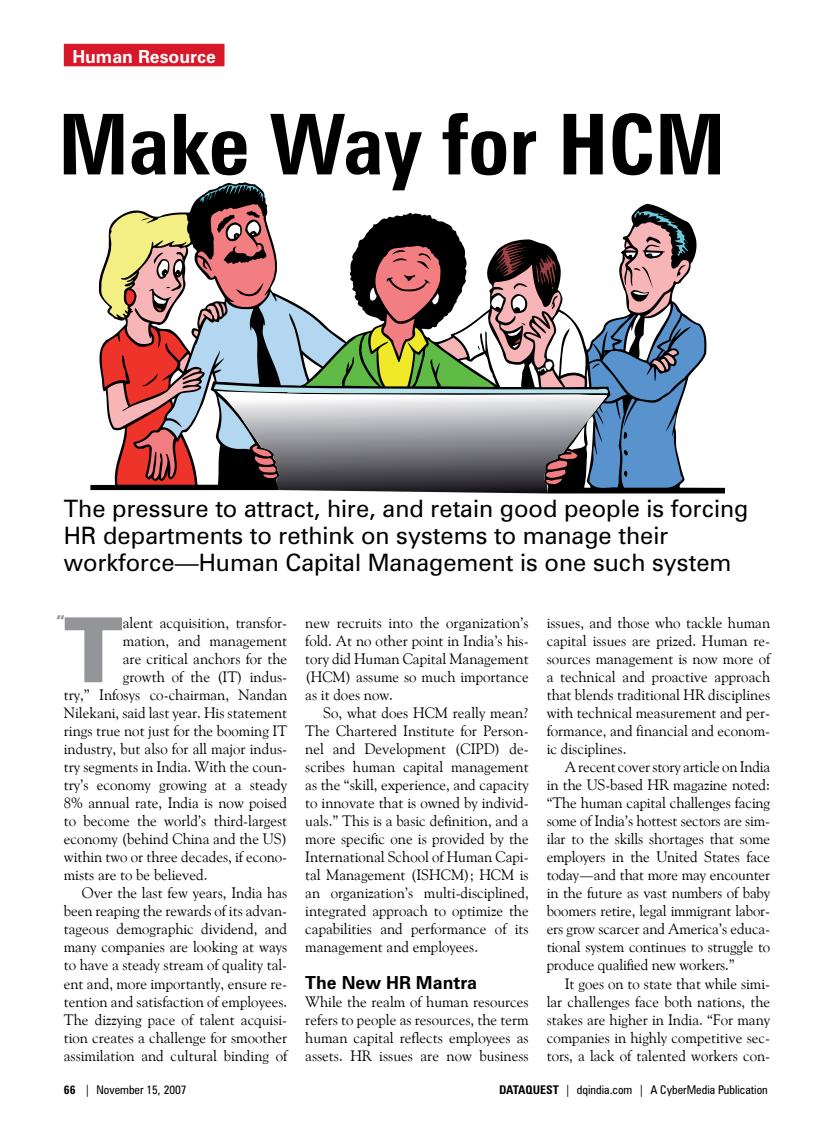
<style>
.page{position:relative;width:834px;height:1132px;background:#fff}
.page>*{position:absolute;margin:0;border:0;box-sizing:border-box;transform-origin:0 0}
.t1{font:900 90px "Zurich BT";color:#939598}
.t2{font:700 condensed 84px "Zurich BT";color:#000}
.t3{font:24px/27px "Zurich BT";color:#000}
.t4{font:700 18px "Zurich BT";color:#000}
.t5{font:700 18px "Zurich BT";color:#fff}
.t6{font:15px/18px "Goudy Old Style";color:#000;text-align:justify}
.t7{font:900 15px "Zurich BT";color:#939598}
.t8{font:condensed 12px "Zurich BT";color:#000}
.s1{font-weight:700}
</style>
<div class="page">
<div style="left:64px;top:44px;width:160px;height:22px;background:#d7182a"></div>
<svg style="left:90px;top:182px;width:634px;height:311px"></svg>
<svg style="left:101px;top:185px;width:603px;height:302px"></svg>
<svg style="left:217px;top:391px;width:390px;height:102px;background:#88898f"></svg>
<p class="t5" style="left:72px;top:45px;width:145px">Human Resource</p>
<h2 class="t2" style="left:58px;top:93px;width:668px">Make Way for HCM</h2>
<h3 class="t3" style="left:64px;top:495px;width:686px">The pressure to attract, hire, and retain good people is forcing<br>HR departments to rethink on systems to manage their workforce—Human Capital Management is one such system</h3>
<p class="t7" style="left:56px;top:611px;width:10px">“</p>
<h1 class="t1" style="left:64px;top:595px;width:61px">T</h1>
<p class="t6" style="left:123px;top:613px;width:166px">alent acquisition, transfor-</p>
<p class="t6" style="left:123px;top:631px;width:166px">mation, and management</p>
<p class="t6" style="left:123px;top:649px;width:166px">are critical anchors for the</p>
<p class="t6" style="left:123px;top:667px;width:166px">growth of the (IT) indus-</p>
<p class="t6" style="left:64px;top:685px;width:225px">try,” Infosys co-chairman, Nandan</p>
<p class="t6" style="left:64px;top:703px;width:225px">Nilekani, said last year. His statement</p>
<p class="t6" style="left:64px;top:721px;width:225px">rings true not just for the booming IT</p>
<p class="t6" style="left:64px;top:739px;width:225px">industry, but also for all major indus-</p>
<p class="t6" style="left:64px;top:757px;width:225px">try segments in India. With the coun-</p>
<p class="t6" style="left:64px;top:775px;width:225px">try’s economy growing at a steady</p>
<p class="t6" style="left:64px;top:793px;width:225px">8% annual rate, India is now poised</p>
<p class="t6" style="left:64px;top:811px;width:225px">to become the world’s third-largest</p>
<p class="t6" style="left:64px;top:829px;width:225px">economy (behind China and the US)</p>
<p class="t6" style="left:64px;top:847px;width:225px">within two or three decades, if econo-</p>
<p class="t6" style="left:64px;top:865px;width:145px">mists are to be believed.</p>
<p class="t6" style="left:82px;top:883px;width:207px">Over the last few years, India has</p>
<p class="t6" style="left:64px;top:901px;width:225px">been reaping the rewards of its advan-</p>
<p class="t6" style="left:64px;top:919px;width:225px">tageous demographic dividend, and</p>
<p class="t6" style="left:64px;top:937px;width:225px">many companies are looking at ways</p>
<p class="t6" style="left:64px;top:955px;width:225px">to have a steady stream of quality tal-</p>
<p class="t6" style="left:64px;top:973px;width:225px">ent and, more importantly, ensure re-</p>
<p class="t6" style="left:64px;top:991px;width:225px">tention and satisfaction of employees.</p>
<p class="t6" style="left:64px;top:1009px;width:225px">The dizzying pace of talent acquisi-</p>
<p class="t6" style="left:64px;top:1027px;width:225px">tion creates a challenge for smoother</p>
<p class="t6" style="left:64px;top:1045px;width:225px">assimilation and cultural binding of</p>
<p class="t6" style="left:305px;top:613px;width:225px">new recruits into the organization’s fold. At no other point in India’s his&shy;tory did Human Capital Management (HCM) assume so much importance as it does now.</p>
<p class="t6" style="left:305px;top:703px;width:225px;text-indent:18px">So, what does HCM really mean?<br>The Chartered Institute for Person&shy;nel and Development (CIPD) de&shy;scribes human capital management as the “skill, experience, and capacity to innovate that is owned by individ&shy;uals.” This is a basic definition, and a more specific one is provided by the International School of Human Capi&shy;tal Management (ISHCM); HCM is an organization’s multi-disciplined, integrated approach to optimize the capabilities and performance of its management and employees.</p>
<p class="t4" style="left:305px;top:970px;width:173px">The New HR Mantra</p>
<p class="t6" style="left:305px;top:991px;width:225px">While the realm of human resources refers to people as resources, the term human capital reflects employees as assets. HR issues are now business</p>
<p class="t6" style="left:546px;top:613px;width:225px">issues, and those who tackle human capital issues are prized. Human re&shy;sources management is now more of a technical and proactive approach that blends traditional HR disciplines with technical measurement and per&shy;formance, and financial and econom&shy;ic disciplines.</p>
<p class="t6" style="left:546px;top:757px;width:225px;text-indent:18px">A recent cover story article on India in the US-based HR magazine noted: “The human capital challenges facing some of India’s hottest sectors are sim&shy;ilar to the skills shortages that some employers in the United States face today—and that more may encounter in the future as vast numbers of baby boomers retire, legal immigrant labor&shy;ers grow scarcer and America’s educa&shy;tional system continues to struggle to produce qualified new workers.”</p>
<p class="t6" style="left:546px;top:973px;width:225px;text-indent:18px">It goes on to state that while simi&shy;lar challenges face both nations, the stakes are higher in India. “For many companies in highly competitive sec&shy;tors, a lack of talented workers con-</p>
<p class="t8" style="left:64px;top:1081px;width:124px"><span class="s1">66</span> | November 15, 2007</p>
<p class="t8" style="left:499px;top:1081px;width:270px"><span class="s1">DATAQUEST</span> | dqindia.com | A CyberMedia Publication</p>
</div>
